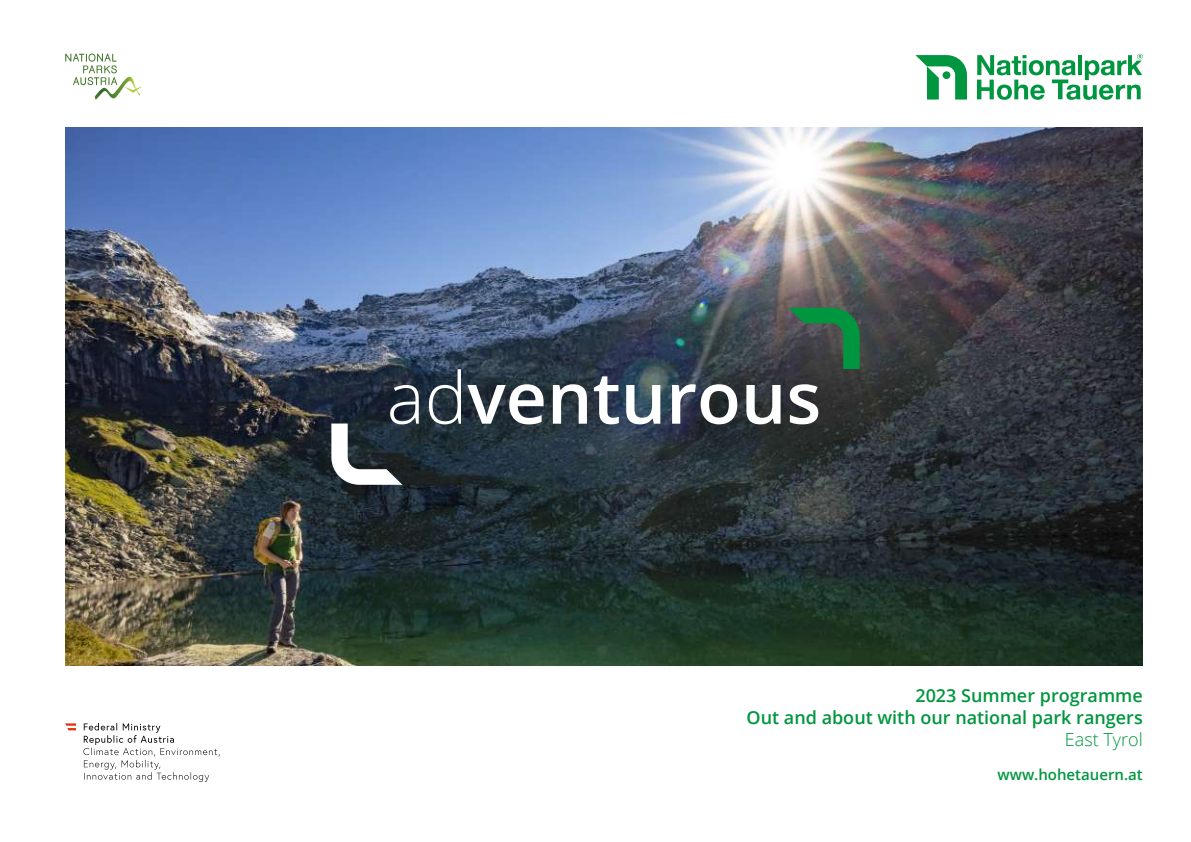
<style>
.page{position:relative;width:1191px;height:842px;background:#fff}
.page>*{position:absolute;margin:0;border:0;box-sizing:border-box;transform-origin:0 0}
.t1{font:600 71.6px "Open Sans";color:#fff}
.t2{font:600 18px/22px "Open Sans";color:#00963f;text-align:right}
.t3{font:300 18px "Open Sans";color:#00963f}
.t4{font:600 15px "Open Sans";color:#00963f}
.s1{font-weight:300}
</style>
<div class="page">
<img style="left:65px;top:127px;width:1077px;height:538px">
<svg style="left:977px;top:54px;width:165px;height:46px"></svg>
<svg style="left:915px;top:55px;width:52px;height:45px"></svg>
<svg style="left:331px;top:423px;width:71px;height:62px"></svg>
<svg style="left:788px;top:308px;width:71px;height:61px;background:#2d6246"></svg>
<svg style="left:65px;top:54px;width:77px;height:46px"></svg>
<svg style="left:83px;top:723px;width:137px;height:59px"></svg>
<svg style="left:65px;top:723px;width:11px;height:7px"></svg>
<h1 class="t1" style="left:387px;top:349px;width:436px"><span class="s1">ad</span>venturous</h1>
<p class="t2" style="left:746px;top:684px;width:398px">2023 Summer programme<br>Out and about with our national park rangers</p>
<p class="t3" style="left:1065px;top:727px;width:79px">East Tyrol</p>
<p class="t4" style="left:997px;top:764px;width:147px">www.hohetauern.at</p>
</div>
